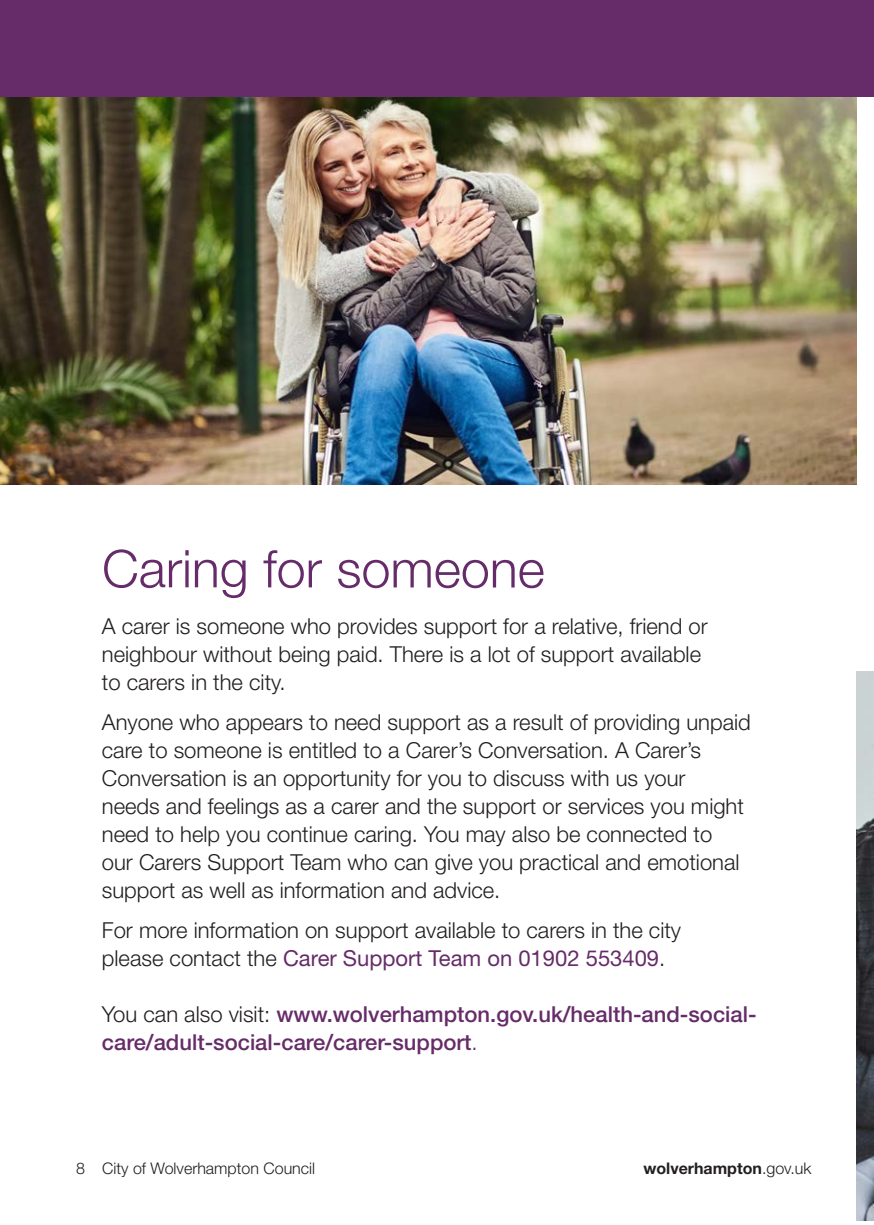
<style>
.page{position:relative;width:874px;height:1225px;background:#fff}
.page>*{position:absolute;margin:0;border:0;box-sizing:border-box;transform-origin:0 0}
.t1{font:300 52px "Helvetica Neue LT Std";color:#662c69}
.t2{font:300 22px/28px "Helvetica Neue LT Std";color:#231f20}
.t3{font:500 22px/28px "Helvetica Neue LT Std";color:#662c69}
.t4{font:300 16px "Helvetica Neue LT Std";color:#231f20}
.t5{font:700 16px "Helvetica Neue LT Std";color:#231f20}
.s1{font-weight:400;color:#662c69}
.s2{font-weight:300;color:#231f20}
.s3{font-weight:300}
</style>
<div class="page">
<img style="left:856px;top:671px;width:17px;height:549px">
<img style="left:0;top:96px;width:856px;height:389px">
<div style="left:0;top:0;width:873px;height:96px;background:#662c69"></div>
<p class="t1" style="left:102px;top:550px;width:444px">Caring for someone</p>
<p class="t2" style="left:102px;top:614px;width:607px">A carer is someone who provides support for a relative, friend or neighbour without being paid. There is a lot of support available to carers in the city.</p>
<p class="t2" style="left:102px;top:710px;width:650px">Anyone who appears to need support as a result of providing unpaid care to someone is entitled to a Carer’s Conversation. A Carer’s Conversation is an opportunity for you to discuss with us your<br>needs and feelings as a carer and the support or services you might need to help you continue caring. You may also be connected to<br>our Carers Support Team who can give you practical and emotional support as well as information and advice.</p>
<p class="t2" style="left:102px;top:918px;width:580px">For more information on support available to carers in the city please contact the <span class="s1">Carer Support Team on 01902 553409</span>.</p>
<p class="t3" style="left:102px;top:1002px;width:656px"><span class="s2">You can also visit:</span> www.wolverhampton.gov.uk/health-and-social&shy;care/adult-social-care/carer-support<span class="s3">.</span></p>
<p class="t4" style="left:76px;top:1162px;width:10px">8</p>
<p class="t4" style="left:102px;top:1162px;width:214px">City of Wolverhampton Council</p>
<p class="t5" style="left:643px;top:1159px;width:169px">wolverhampton<span class="s3">.gov.uk</span></p>
</div>
